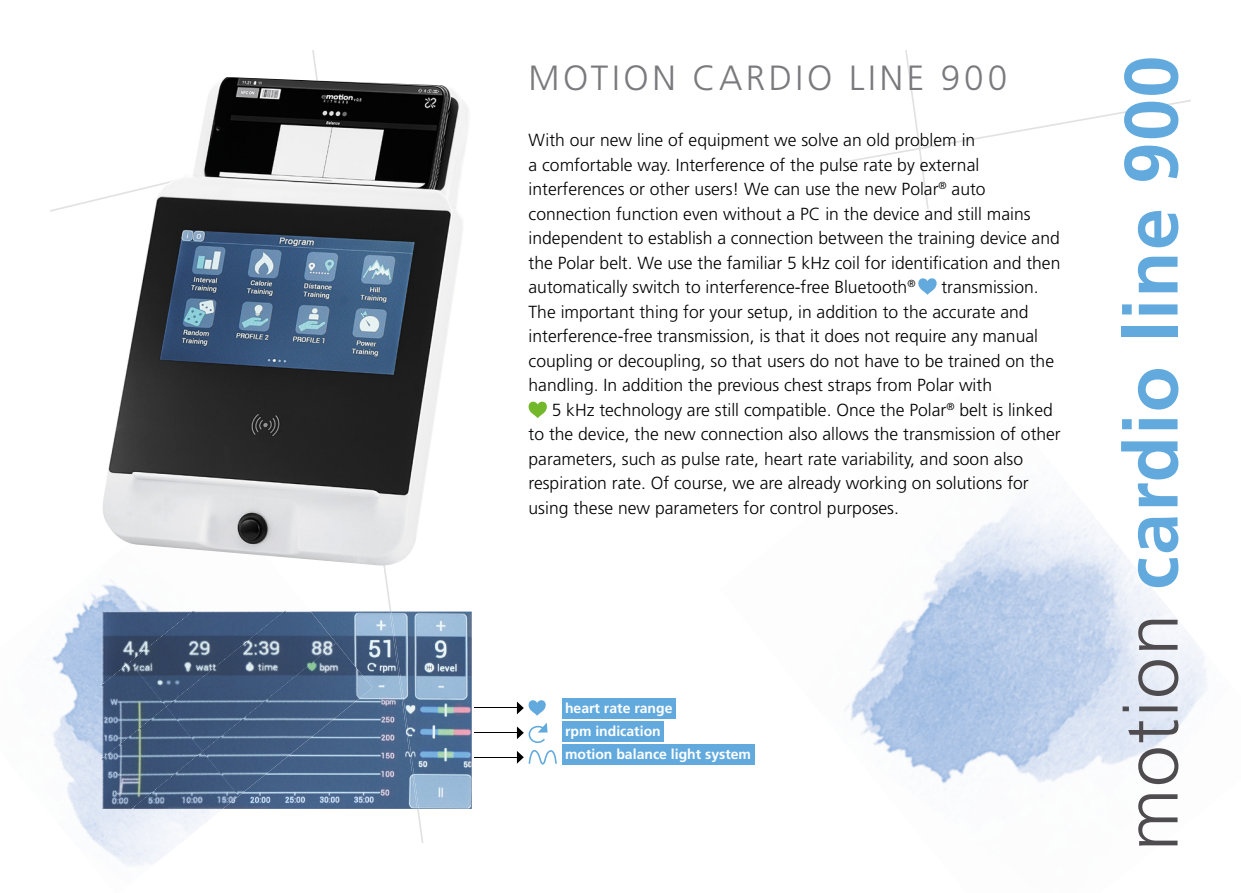
<style>
.page{position:relative;width:1241px;height:893px;background:#fff}
.page>*{position:absolute;margin:0;border:0;box-sizing:border-box;transform-origin:0 0}
.t1{font:700 75.25px "Frutiger CE";letter-spacing:.02em;color:#62aade}
.t2{font:300 35px "Frutiger";letter-spacing:.105em;color:#7a7a7e}
.t3{font:300 17.5px/24.5px "Frutiger";color:#000}
.t4{font:700 14px/23.1px "Frutiger";color:#fff}
.s1{font-family:"Frutiger";font-weight:300;color:#4f4c50}
</style>
<div class="page">
<svg style="left:838px;top:50px;width:353px;height:159px"></svg>
<img style="left:1044px;top:562px;width:158px;height:92px">
<img style="left:923px;top:540px;width:121px;height:92px">
<img style="left:956px;top:632px;width:163px;height:93px">
<img style="left:1031px;top:725px;width:162px;height:81px">
<img style="left:844px;top:611px;width:112px;height:123px">
<img style="left:869px;top:703px;width:162px;height:87px">
<img style="left:1031px;top:796px;width:75px;height:10px">
<img style="left:66px;top:771px;width:73px;height:83px">
<img style="left:76px;top:579px;width:84px;height:40px">
<img style="left:52px;top:619px;width:49px;height:152px">
<img style="left:102px;top:77px;width:367px;height:488px">
<hr style="left:474px;top:707px;width:44px;height:1px;background:#000">
<img style="left:239px;top:611px;width:232px;height:198px">
<img style="left:389px;top:611px;width:29px;height:198px">
<img style="left:239px;top:643px;width:133px;height:153px">
<img style="left:202px;top:752px;width:37px;height:57px">
<img style="left:202px;top:611px;width:134px;height:141px">
<img style="left:101px;top:707px;width:101px;height:102px">
<img style="left:166px;top:611px;width:118px;height:96px">
<img style="left:101px;top:685px;width:65px;height:75px">
<img style="left:101px;top:611px;width:91px;height:74px">
<hr style="left:474px;top:757px;width:44px;height:1px;background:#000">
<hr style="left:474px;top:732px;width:44px;height:1px;background:#000">
<svg style="left:517px;top:700px;width:28px;height:16px"></svg>
<svg style="left:517px;top:723px;width:30px;height:20px"></svg>
<svg style="left:517px;top:750px;width:39px;height:15px"></svg>
<div style="left:562px;top:744px;width:193px;height:21px;background:#62aade"></div>
<div style="left:562px;top:721px;width:101px;height:21px;background:#62aade"></div>
<div style="left:562px;top:698px;width:113px;height:21px;background:#62aade"></div>
<svg style="left:918px;top:278px;width:18px;height:17px"></svg>
<svg style="left:528px;top:401px;width:19px;height:17px"></svg>
<h2 class="t2" style="left:528px;top:59px;width:480px">MOTION CARDIO LINE 900</h2>
<h1 class="t1" style="left:1105px;top:851px;width:797px;rotate:-90deg"><span class="s1">motion</span> cardio line 900</h1>
<p class="t3" style="left:528px;top:128px;width:533px">With our new line of equipment we solve an old problem in<br>a comfortable way. Interference of the pulse rate by external interferences or other users! We can use the new Polar<sup>®</sup> auto connection function even without a PC in the device and still mains independent to establish a connection between the training device and the Polar belt. We use the familiar 5 kHz coil for identification and then automatically switch to interference-free Bluetooth<sup>®</sup></p>
<p class="t3" style="left:528px;top:275px;width:527px;text-indent:413px">transmission.<br>The important thing for your setup, in addition to the accurate and interference-free transmission, is that it does not require any manual coupling or decoupling, so that users do not have to be trained on the handling. In addition the previous chest straps from Polar with</p>
<p class="t3" style="left:528px;top:397px;width:533px;text-indent:23px">5 kHz technology are still compatible. Once the Polar<sup>®</sup> belt is linked to the device, the new connection also allows the transmission of other parameters, such as pulse rate, heart rate variability, and soon also respiration rate. Of course, we are already working on solutions for using these new parameters for control purposes.</p>
<p class="t4" style="left:565px;top:696px;width:187px">heart rate range<br>rpm indication<br>motion balance light system</p>
</div>
